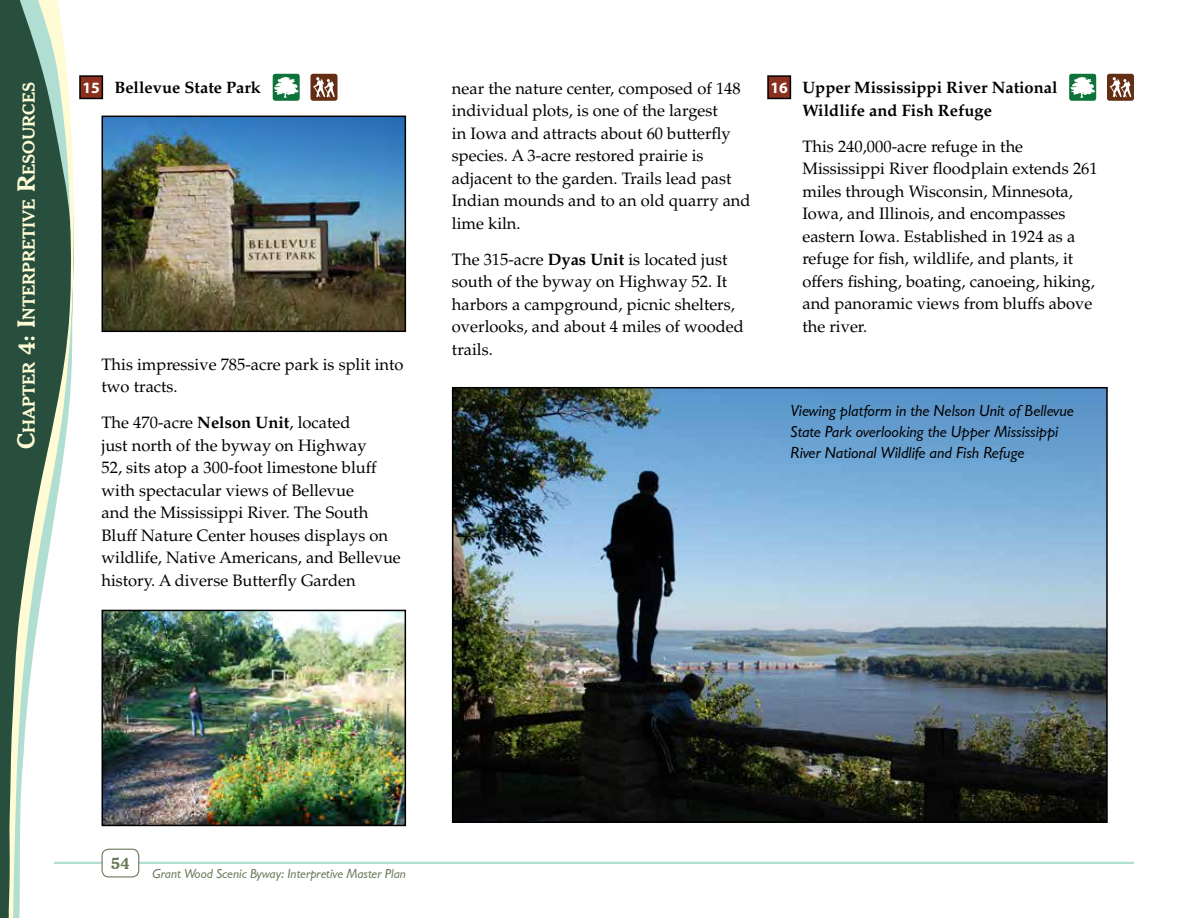
<style>
.page{position:relative;width:1188px;height:918px;background:#fff}
.page>*{position:absolute;margin:0;border:0;box-sizing:border-box;transform-origin:0 0}
.t1{font:700 16.8px "Cheltenham BT";color:#fffcd5}
.t2{font:16.5px/22.5px "Palatino";color:#000}
.t3{font:16.5px/21px "Garrison Sans ITALIC";color:#000}
.t4{font:700 16.5px/22.5px "Palatino";color:#000}
.t5{font:700 16.5px "Cheltenham BT";color:#687857}
.t6{font:700 15.75px "Myriad Pro";color:#fff}
.t7{font:13.5px "Garrison Sans ITALIC";color:#687857}
.s1{font-size:24px}
.s2{font-weight:700}
</style>
<div class="page">
<hr style="left:54px;top:862px;width:1080px;height:2px;background:#b1ded3">
<div style="left:102px;top:849px;width:37px;height:28px;background:#fff;border-radius:7px"></div>
<div style="left:102px;top:849px;width:37px;height:29px;border:1px solid #687857;border-radius:7px"></div>
<img style="left:105px;top:119px;width:298px;height:210px">
<div style="left:102px;top:116px;width:304px;height:216px;border:2px solid #000"></div>
<img style="left:455px;top:390px;width:650px;height:430px">
<div style="left:452px;top:387px;width:656px;height:436px;border:2px solid #000"></div>
<img style="left:105px;top:613px;width:298px;height:210px">
<div style="left:102px;top:610px;width:304px;height:216px;border:2px solid #000"></div>
<div style="left:80px;top:76px;width:22px;height:22px;background:#8b301e"></div>
<div style="left:79px;top:75px;width:24px;height:24px;border:2px solid #000"></div>
<div style="left:768px;top:76px;width:22px;height:22px;background:#8b301e"></div>
<div style="left:767px;top:75px;width:24px;height:24px;border:2px solid #000"></div>
<div style="left:311px;top:74px;width:27px;height:27px;background:#632e13;border-radius:3px"></div>
<svg style="left:313px;top:77px;width:22px;height:20px"></svg>
<div style="left:273px;top:74px;width:27px;height:27px;background:#0e723b;border-radius:3px"></div>
<svg style="left:274px;top:77px;width:25px;height:21px"></svg>
<div style="left:1107px;top:74px;width:27px;height:27px;background:#632e13;border-radius:3px"></div>
<svg style="left:1110px;top:77px;width:21px;height:20px"></svg>
<div style="left:1069px;top:74px;width:27px;height:27px;background:#0e723b;border-radius:3px"></div>
<svg style="left:1070px;top:76px;width:25px;height:22px"></svg>
<div style="left:0;top:0;width:8px;height:918px;background:#284f3e"></div>
<svg style="left:8px;top:0;width:68px;height:918px;background:#658373"></svg>
<svg style="left:13px;top:293px;width:60px;height:625px"></svg>
<p class="t1" style="left:19px;top:449px;width:369px;rotate:-90deg"><span class="s1">C</span>hapter <span class="s1">4: I</span>nterpretive <span class="s1">R</span>esources</p>
<p class="t4" style="left:114px;top:76px;width:148px">Bellevue State Park</p>
<p class="t2" style="left:452px;top:77px;width:300px">near the nature center, composed of 148 individual plots, is one of the largest<br>in Iowa and attracts about 60 butterfly species. A 3-acre restored prairie is adjacent to the garden. Trails lead past Indian mounds and to an old quarry and lime kiln.</p>
<p class="t2" style="left:452px;top:248px;width:293px">The 315-acre <span class="s2">Dyas Unit</span> is located just south of the byway on Highway 52. It harbors a campground, picnic shelters, overlooks, and about 4 miles of wooded trails.</p>
<p class="t6" style="left:82px;top:77px;width:19px">15</p>
<p class="t6" style="left:770px;top:77px;width:19px">16</p>
<p class="t4" style="left:802px;top:77px;width:257px">Upper Mississippi River National<br>Wildlife and Fish Refuge</p>
<p class="t2" style="left:802px;top:135px;width:297px">This 240,000-acre refuge in the Mississippi River floodplain extends 261 miles through Wisconsin, Minnesota, Iowa, and Illinois, and encompasses eastern Iowa. Established in 1924 as a refuge for fish, wildlife, and plants, it offers fishing, boating, canoeing, hiking, and panoramic views from bluffs above the river.</p>
<p class="t2" style="left:102px;top:353px;width:303px">This impressive 785-acre park is split into two tracts.</p>
<p class="t2" style="left:102px;top:412px;width:301px">The 470-acre <span class="s2">Nelson Unit</span>, located<br>just north of the byway on Highway<br>52, sits atop a 300-foot limestone bluff with spectacular views of Bellevue<br>and the Mississippi River. The South Bluff Nature Center houses displays on wildlife, Native Americans, and Bellevue history. A diverse Butterfly Garden</p>
<p class="t3" style="left:791px;top:401px;width:285px">Viewing platform in the Nelson Unit of Bellevue<br>State Park overlooking the Upper Mississippi<br>River National Wildlife and Fish Refuge</p>
<p class="t5" style="left:111px;top:853px;width:20px">54</p>
<p class="t7" style="left:152px;top:866px;width:255px">Grant Wood Scenic Byway: Interpretive Master Plan</p>
</div>
